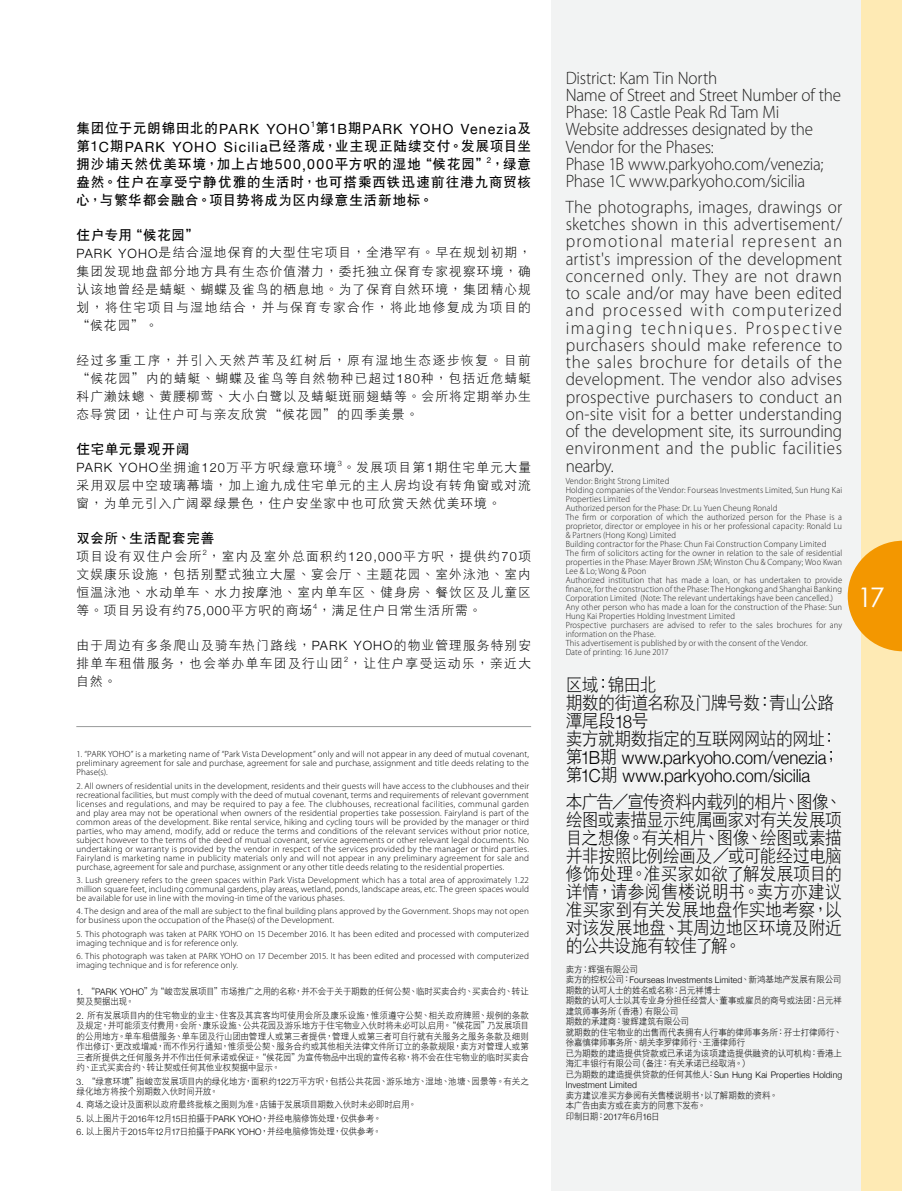
<style>
.page{position:relative;width:902px;height:1191px;background:#fff}
.page>*{position:absolute;margin:0;border:0;box-sizing:border-box;transform-origin:0 0}
.t1{font:27px "Century Gothic";color:#fff}
.t2{font:300 18px/17.2px "Myriad Pro";letter-spacing:-.01em;color:#1f1e1d;scale:.95 1}
.t3{font:18px/18px "DFP Hei W3 GB5";letter-spacing:-.035em;color:#000;scale:.94 1}
.t4{font:300 18px/18px "Helvetica Neue";letter-spacing:-.005em;color:#000;scale:.94 1}
.t5{font:14.1px "Helvetica Neue";letter-spacing:.08em;color:#000}
.t6{font:13.5px/18px "DFP Hei W7 GB5";letter-spacing:.055em;color:#000;text-align:justify}
.t7{font:12.75px/18px "DFP Hei W3 GB5";letter-spacing:.08em;color:#000;text-align:justify}
.t8{font:300 9px/9px "Myriad Pro";letter-spacing:.015em;color:#000;text-align:justify}
.t9{font:300 9px/9px "Myriad Pro";letter-spacing:.015em;color:#1f1e1d;scale:.95 1}
.t10{font:9px/10.5px "DFP Hei W3 GB5";letter-spacing:-.015em;color:#000;scale:.95 1}
.t11{font:300 9px/10.5px "Helvetica Neue";letter-spacing:.015em;color:#000;scale:.95 1}
.s1{font-family:"Helvetica Neue";font-size:14.1px}
.s2{font-family:"DFP Hei W7 GB5";font-size:13.5px}
.s3{font-family:"Helvetica Neue";font-weight:300}
.s4{font-family:"DFP Hei W3 GB5";font-weight:400}
</style>
<div class="page">
<div style="left:552px;top:0;width:349px;height:1191px;background:#f2f3f3"></div>
<hr style="left:76px;top:726px;width:455px;height:1px;background:#9fa0a0">
<div style="left:861px;top:0;width:40px;height:1191px;background:#feeab4"></div>
<svg style="left:847px;top:541px;width:54px;height:110px"></svg>
<h3 class="t6" style="left:76px;top:119px;width:235px">集團位於元朗錦田北的<span class="s1">PARK YOHO</span></h3>
<h3 class="t5" style="left:311px;top:118px;width:222px"><sup>1</sup><span class="s2">第</span>1B<span class="s2">期</span>PARK YOHO Venezia<span class="s2">及</span></h3>
<h3 class="t6" style="left:76px;top:137px;width:456px">第<span class="s1">1C</span>期<span class="s1">PARK YOHO Sicilia</span>已經落成，業主現正陸續交付。發展項目坐擁沙埔天然優美環境，加上佔地<span class="s1">500,000</span>平方呎的濕地“候花園”<sup>2</sup>，綠意盎然。住戶在享受寧靜優雅的生活時，也可搭乘西鐵迅速前往港九商貿核心，與繁華都會融合。項目勢將成為區內綠意生活新地標。</h3>
<h3 class="t6" style="left:77px;top:226px;width:124px">住戶專用“候花園”</h3>
<h3 class="t7" style="left:76px;top:244px;width:456px"><span class="s3">PARK YOHO</span>是結合濕地保育的大型住宅項目，全港罕有。早在規劃初期，集團發現地盤部分地方具有生態價值潛力，委託獨立保育專家視察環境，確認該地曾經是蜻蜓、蝴蝶及雀鳥的棲息地。為了保育自然環境，集團精心規劃，將住宅項目與濕地結合，並與保育專家合作，將此地修復成為項目的“候花園”。</h3>
<h3 class="t7" style="left:76px;top:351px;width:456px">經過多重工序，並引入天然蘆葦及紅樹後，原有濕地生態逐步恢復。目前“候花園”內的蜻蜓、蝴蝶及雀鳥等自然物種已超過<span class="s3">180</span>種，包括近危蜻蜓科廣瀨妹蟌、黃腰柳鶯、大小白鷺以及蜻蜓斑麗翅蜻等。會所將定期舉辦生態導賞團，讓住戶可與親友欣賞“候花園”的四季美景。</h3>
<h3 class="t6" style="left:76px;top:440px;width:114px">住宅單元景觀開闊</h3>
<h3 class="t7" style="left:76px;top:458px;width:456px"><span class="s3">PARK YOHO</span>坐擁逾<span class="s3">120</span>萬平方呎綠意環境<sup>3</sup>。發展項目第<span class="s3">1</span>期住宅單元大量採用雙層中空玻璃幕牆，加上逾九成住宅單元的主人房均設有轉角窗或對流窗，為單元引入廣闊翠綠景色，住戶安坐家中也可欣賞天然優美環境。</h3>
<h3 class="t6" style="left:76px;top:529px;width:139px">雙會所、生活配套完善</h3>
<h3 class="t7" style="left:76px;top:547px;width:456px">項目設有雙住戶會所<sup>2</sup>，室內及室外總面積約<span class="s3">120,000</span>平方呎，提供約<span class="s3">70</span>項文娛康樂設施，包括別墅式獨立大屋、宴會廳、主題花園、室外泳池、室內恆溫泳池、水動單車、水力按摩池、室內單車區、健身房、餐飲區及兒童區等。項目另設有約<span class="s3">75,000</span>平方呎的商場<sup>4</sup>，滿足住戶日常生活所需。</h3>
<h3 class="t7" style="left:76px;top:636px;width:456px">由於周邊有多條爬山及騎車熱門路線，<span class="s3">PARK YOHO</span>的物業管理服務特別安排單車租借服務，也會舉辦單車團及行山團<sup>2</sup>，讓住戶享受運動樂，親近大自然。</h3>
<p class="t8" style="left:77px;top:750px;width:454px">1. “PARK YOHO” is a marketing name of “Park Vista Development” only and will not appear in any deed of mutual covenant, preliminary agreement for sale and purchase, agreement for sale and purchase, assignment and title deeds relating to the Phase(s).</p>
<p class="t8" style="left:77px;top:781px;width:454px">2. All owners of residential units in the development, residents and their guests will have access to the clubhouses and their recreational facilities, but must comply with the deed of mutual covenant, terms and requirements of relevant government licenses and regulations, and may be required to pay a fee. The clubhouses, recreational facilities, communal garden and play area may not be operational when owners of the residential properties take possession. Fairyland is part of the common areas of the development. Bike rental service, hiking and cycling tours will be provided by the manager or third parties, who may amend, modify, add or reduce the terms and conditions of the relevant services without prior notice, subject however to the terms of the deed of mutual covenant, service agreements or other relevant legal documents. No undertaking or warranty is provided by the vendor in respect of the services provided by the manager or third parties.<br>Fairyland is marketing name in publicity materials only and will not appear in any preliminary agreement for sale and purchase, agreement for sale and purchase, assignment or any other title deeds relating to the residential properties.</p>
<p class="t8" style="left:77px;top:875px;width:454px">3. Lush greenery refers to the green spaces within Park Vista Development which has a total area of approximately 1.22 million square feet, including communal gardens, play areas, wetland, ponds, landscape areas, etc. The green spaces would be available for use in line with the moving-in time of the various phases.</p>
<p class="t8" style="left:77px;top:906px;width:454px">4. The design and area of the mall are subject to the final building plans approved by the Government. Shops may not open for business upon the occupation of the Phase(s) of the Development.</p>
<p class="t8" style="left:77px;top:929px;width:454px">5. This photograph was taken at PARK YOHO on 15 December 2016. It has been edited and processed with computerized imaging technique and is for reference only.</p>
<p class="t8" style="left:77px;top:951px;width:454px">6. This photograph was taken at PARK YOHO on 17 December 2015. It has been edited and processed with computerized imaging technique and is for reference only.</p>
<p class="t10" style="left:77px;top:986px;width:477px"><span class="s3">1.</span> “<span class="s3">PARK YOHO</span>”為“峻巒發展項目”市場推廣之用的名稱，並不會於關於期數的任何公契、臨時買賣合約、買賣合約、轉讓契及契據出現。</p>
<p class="t10" style="left:77px;top:1009px;width:477px;text-align:justify"><span class="s3">2.</span> 所有發展項目內的住宅物業的業主、住客及其賓客均可使用會所及康樂設施，惟須遵守公契、相關政府牌照、規例的條款及規定，並可能須支付費用。會所、康樂設施、公共花園及游樂地方於住宅物業入伙時將未必可以啟用。“候花園”乃發展項目的公用地方。單車租借服務、單車團及行山團由管理人或第三者提供，管理人或第三者可自行就有關服務之服務條款及細則作出修訂、更改或增減，而不作另行通知，惟須受公契、服務合約或其他相關法律文件所訂立的條款規限，賣方對管理人或第三者所提供之任何服務並不作出任何承諾或保證。“候花園”為宣傳物品中出現的宣傳名稱，將不會在住宅物業的臨時買賣合約、正式買賣合約、轉讓契或任何其他業權契據中顯示。</p>
<p class="t10" style="left:77px;top:1075px;width:477px"><span class="s3">3.</span> “綠意環境”指峻巒發展項目內的綠化地方，面積約<span class="s3">122</span>萬平方呎，包括公共花園、游樂地方、濕地、池塘、園景等。有關之綠化地方將按個別期數入伙時間開放。</p>
<p class="t10" style="left:77px;top:1099px;width:359px"><span class="s3">4.</span> 商場之設計及面積以政府最終批核之圖則為準。店舖於發展項目期數入伙時未必即時啟用。</p>
<p class="t10" style="left:77px;top:1112px;width:322px"><span class="s3">5.</span> 以上圖片於<span class="s3">2016</span>年<span class="s3">12</span>月<span class="s3">15</span>日拍攝於<span class="s3">PARK YOHO</span>，並經電腦修飾處理，僅供參考。</p>
<p class="t10" style="left:77px;top:1126px;width:322px"><span class="s3">6.</span> 以上圖片於<span class="s3">2015</span>年<span class="s3">12</span>月<span class="s3">17</span>日拍攝於<span class="s3">PARK YOHO</span>，並經電腦修飾處理，僅供參考。</p>
<h2 class="t2" style="left:565px;top:69px;width:291px">District: Kam Tin North<br>Name of Street and Street Number of the<br>Phase: 18 Castle Peak Rd Tam Mi<br>Website addresses designated by the<br>Vendor for the Phases:<br>Phase 1B www.parkyoho.com/venezia;<br>Phase 1C www.parkyoho.com/sicilia</h2>
<p class="t2" style="left:565px;top:198px;width:292px;text-align:justify">The photographs, images, drawings or sketches shown in this advertisement/ promotional material represent an artist's impression of the development concerned only. They are not drawn to scale and/or may have been edited and processed with computerized imaging techniques. Prospective purchasers should make reference to the sales brochure for details of the development. The vendor also advises prospective purchasers to conduct an on-site visit for a better understanding of the development site, its surrounding environment and the public facilities nearby.</p>
<p class="t9" style="left:565px;top:476px;width:292px">Vendor: Bright Strong Limited<br>Holding companies of the Vendor: Fourseas Investments Limited, Sun Hung Kai Properties Limited<br>Authorized person for the Phase: Dr. Lu Yuen Cheung Ronald<br>The firm or corporation of which the authorized person for the Phase is a proprietor, director or employee in his or her professional capacity: Ronald Lu &amp; Partners (Hong Kong) Limited<br>Building contractor for the Phase: Chun Fai Construction Company Limited<br>The firm of solicitors acting for the owner in relation to the sale of residential properties in the Phase: Mayer Brown JSM; Winston Chu &amp; Company; Woo Kwan Lee &amp; Lo; Wong &amp; Poon<br>Authorized institution that has made a loan, or has undertaken to provide finance, for the construction of the Phase: The Hongkong and Shanghai Banking Corporation Limited (Note: The relevant undertakings have been cancelled.)<br>Any other person who has made a loan for the construction of the Phase: Sun Hung Kai Properties Holding Investment Limited<br>Prospective purchasers are advised to refer to the sales brochures for any information on the Phase.<br>This advertisement is published by or with the consent of the Vendor.<br>Date of printing: 16 June 2017</p>
<h2 class="t3" style="left:565px;top:676px;width:291px">區域：錦田北<br>期數的街道名稱及門牌號數：青山公路潭尾段<span class="s3">18</span>號<br>賣方就期數指定的互聯網網站的網址：</h2>
<h2 class="t4" style="left:565px;top:747px;width:293px"><span class="s4">第</span>1B<span class="s4">期</span> www.parkyoho.com/venezia<span class="s4">；第</span>1C<span class="s4">期</span> www.parkyoho.com/sicilia</h2>
<h2 class="t3" style="left:565px;top:792px;width:295px;text-align:justify">本廣告／宣傳資料內載列的相片、圖像、繪圖或素描顯示純屬畫家對有關發展項目之想像。有關相片、圖像、繪圖或素描並非按照比例繪畫及／或可能經過電腦修飾處理。準買家如欲了解發展項目的詳情，請參閱售樓說明書。賣方亦建議準買家到有關發展地盤作實地考察，以對該發展地盤、其周邊地區環境及附近的公共設施有較佳了解。</h2>
<p class="t10" style="left:565px;top:964px;width:78px">賣方：輝強有限公司</p>
<p class="t11" style="left:565px;top:974px;width:292px"><span class="s4">賣方的控權公司：</span>Fourseas Investments Limited<span class="s4">、新鴻基地產發展有限公司</span></p>
<p class="t10" style="left:565px;top:985px;width:292px">期數的認可人士的姓名或名稱：呂元祥博士<br>期數的認可人士以其專業身分擔任經營人、董事或僱員的商號或法團：呂元祥建築師事務所（香港）有限公司<br>期數的承建商：駿輝建築有限公司<br>就期數的住宅物業的出售而代表擁有人行事的律師事務所：孖士打律師行、徐嘉慎律師事務所、胡關李羅律師行、王潘律師行<br>已為期數的建造提供貸款或已承諾為該項建造提供融資的認可機構：香港上海滙豐銀行有限公司（備註：有關承諾已經取消。）</p>
<p class="t11" style="left:565px;top:1068px;width:292px"><span class="s4">已為期數的建造提供貸款的任何其他人：</span>Sun Hung Kai Properties Holding<br>Investment Limited</p>
<p class="t10" style="left:565px;top:1090px;width:225px">賣方建議準買方參閱有關售樓說明書，以了解期數的資料。本廣告由賣方或在賣方的同意下發布。<br>印製日期：<span class="s3">2017</span>年<span class="s3">6</span>月<span class="s3">16</span>日</p>
<h1 class="t1" style="left:857px;top:581px;width:29px">17</h1>
</div>
